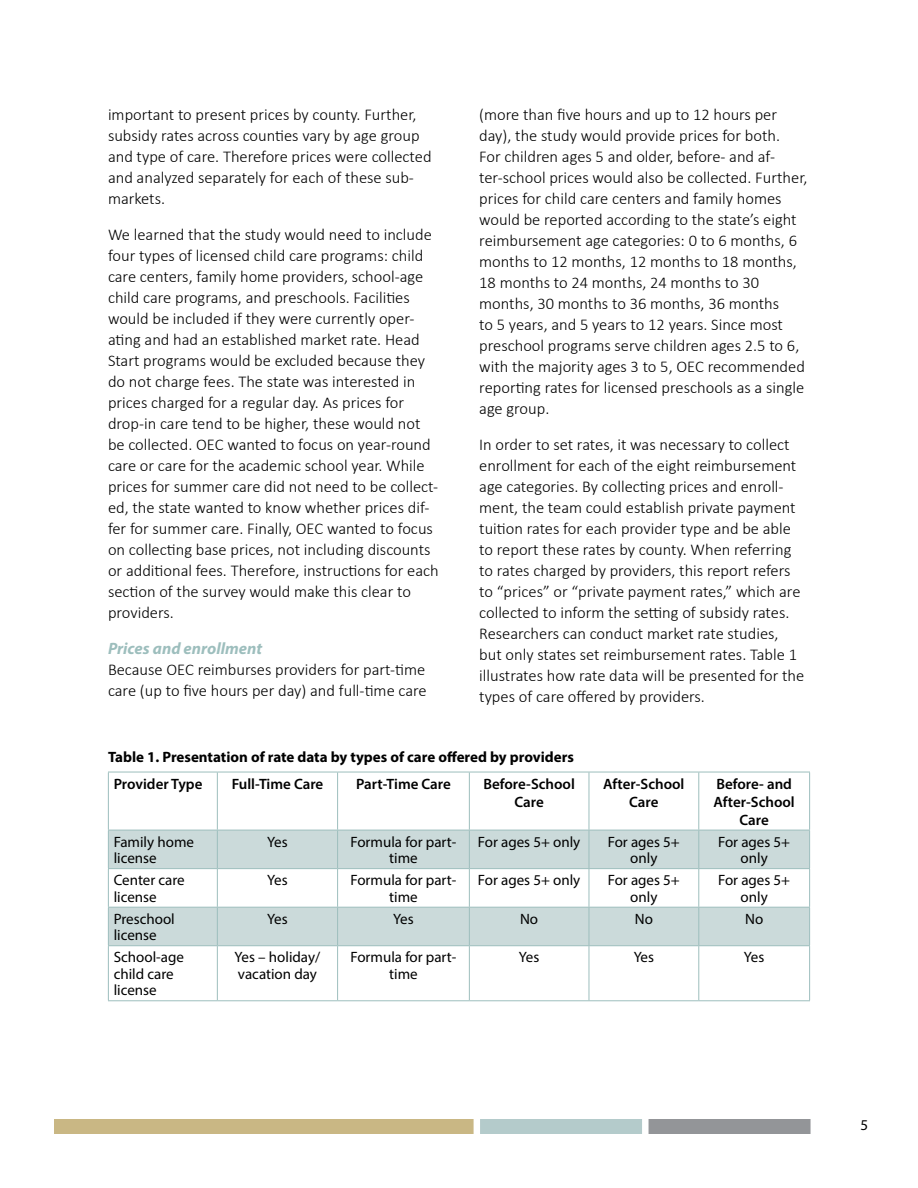
<style>
.page{position:relative;width:918px;height:1188px;background:#fff}
.page>*{position:absolute;margin:0;border:0;box-sizing:border-box;transform-origin:0 0}
.t1{font:300 16.5px/21px "Calibri";color:#000}
.t2{font:italic 700 16.5px "Myriad Pro";color:#9dbebd}
.List_Paragraph{font:15px/16.5px "Myriad Pro";color:#000;text-align:center}
.List_Paragraph-2{font:600 15px/18px "Myriad Pro";color:#000;text-align:center}
.t3{font:700 15px "Myriad Pro";color:#000}
</style>
<div class="page">
<div style="left:54px;top:1119px;width:420px;height:15px;background:#c9b784"></div>
<div style="left:480px;top:1119px;width:162px;height:15px;background:#b4cbcb"></div>
<div style="left:649px;top:1119px;width:162px;height:15px;background:#939598"></div>
<svg style="left:109px;top:831px;width:700px;height:114px;fill:#cbdada"></svg>
<hr style="left:108px;top:772px;width:109px;height:1px;background:#9dbebd">
<hr style="left:108px;top:772px;width:1px;height:58px;background:#9dbebd">
<hr style="left:217px;top:772px;width:121px;height:1px;background:#9dbebd">
<hr style="left:217px;top:772px;width:1px;height:58px;background:#9dbebd">
<hr style="left:338px;top:772px;width:131px;height:1px;background:#9dbebd">
<hr style="left:337px;top:772px;width:1px;height:58px;background:#9dbebd">
<hr style="left:469px;top:772px;width:120px;height:1px;background:#9dbebd">
<hr style="left:469px;top:772px;width:1px;height:58px;background:#9dbebd">
<hr style="left:589px;top:772px;width:110px;height:1px;background:#9dbebd">
<hr style="left:589px;top:772px;width:1px;height:58px;background:#9dbebd">
<hr style="left:699px;top:772px;width:111px;height:1px;background:#9dbebd">
<hr style="left:698px;top:772px;width:1px;height:58px;background:#9dbebd">
<hr style="left:809px;top:772px;width:1px;height:58px;background:#9dbebd">
<hr style="left:108px;top:830px;width:109px;height:1px;background:#9dbebd">
<hr style="left:108px;top:830px;width:1px;height:38px;background:#9dbebd">
<hr style="left:217px;top:830px;width:121px;height:1px;background:#9dbebd">
<hr style="left:217px;top:830px;width:1px;height:38px;background:#9dbebd">
<hr style="left:338px;top:830px;width:131px;height:1px;background:#9dbebd">
<hr style="left:337px;top:830px;width:1px;height:38px;background:#9dbebd">
<hr style="left:469px;top:830px;width:120px;height:1px;background:#9dbebd">
<hr style="left:469px;top:830px;width:1px;height:38px;background:#9dbebd">
<hr style="left:589px;top:830px;width:110px;height:1px;background:#9dbebd">
<hr style="left:589px;top:830px;width:1px;height:38px;background:#9dbebd">
<hr style="left:699px;top:830px;width:111px;height:1px;background:#9dbebd">
<hr style="left:698px;top:830px;width:1px;height:38px;background:#9dbebd">
<hr style="left:809px;top:830px;width:1px;height:38px;background:#9dbebd">
<hr style="left:108px;top:868px;width:109px;height:1px;background:#9dbebd">
<hr style="left:108px;top:869px;width:1px;height:38px;background:#9dbebd">
<hr style="left:217px;top:868px;width:121px;height:1px;background:#9dbebd">
<hr style="left:217px;top:869px;width:1px;height:38px;background:#9dbebd">
<hr style="left:338px;top:868px;width:131px;height:1px;background:#9dbebd">
<hr style="left:337px;top:869px;width:1px;height:38px;background:#9dbebd">
<hr style="left:469px;top:868px;width:120px;height:1px;background:#9dbebd">
<hr style="left:469px;top:869px;width:1px;height:38px;background:#9dbebd">
<hr style="left:589px;top:868px;width:110px;height:1px;background:#9dbebd">
<hr style="left:589px;top:869px;width:1px;height:38px;background:#9dbebd">
<hr style="left:699px;top:868px;width:111px;height:1px;background:#9dbebd">
<hr style="left:698px;top:869px;width:1px;height:38px;background:#9dbebd">
<hr style="left:809px;top:869px;width:1px;height:38px;background:#9dbebd">
<hr style="left:108px;top:907px;width:109px;height:1px;background:#9dbebd">
<hr style="left:108px;top:908px;width:1px;height:37px;background:#9dbebd">
<hr style="left:217px;top:907px;width:121px;height:1px;background:#9dbebd">
<hr style="left:217px;top:908px;width:1px;height:37px;background:#9dbebd">
<hr style="left:338px;top:907px;width:131px;height:1px;background:#9dbebd">
<hr style="left:337px;top:908px;width:1px;height:37px;background:#9dbebd">
<hr style="left:469px;top:907px;width:120px;height:1px;background:#9dbebd">
<hr style="left:469px;top:908px;width:1px;height:37px;background:#9dbebd">
<hr style="left:589px;top:907px;width:110px;height:1px;background:#9dbebd">
<hr style="left:589px;top:908px;width:1px;height:37px;background:#9dbebd">
<hr style="left:699px;top:907px;width:111px;height:1px;background:#9dbebd">
<hr style="left:698px;top:908px;width:1px;height:37px;background:#9dbebd">
<hr style="left:809px;top:908px;width:1px;height:37px;background:#9dbebd">
<hr style="left:108px;top:945px;width:109px;height:1px;background:#9dbebd">
<hr style="left:108px;top:946px;width:1px;height:54px;background:#9dbebd">
<hr style="left:217px;top:945px;width:121px;height:1px;background:#9dbebd">
<hr style="left:217px;top:946px;width:1px;height:54px;background:#9dbebd">
<hr style="left:338px;top:945px;width:131px;height:1px;background:#9dbebd">
<hr style="left:337px;top:946px;width:1px;height:54px;background:#9dbebd">
<hr style="left:469px;top:945px;width:120px;height:1px;background:#9dbebd">
<hr style="left:469px;top:946px;width:1px;height:54px;background:#9dbebd">
<hr style="left:589px;top:945px;width:110px;height:1px;background:#9dbebd">
<hr style="left:589px;top:946px;width:1px;height:54px;background:#9dbebd">
<hr style="left:699px;top:945px;width:111px;height:1px;background:#9dbebd">
<hr style="left:698px;top:946px;width:1px;height:54px;background:#9dbebd">
<hr style="left:809px;top:946px;width:1px;height:54px;background:#9dbebd">
<hr style="left:108px;top:1000px;width:109px;height:1px;background:#9dbebd">
<hr style="left:217px;top:1000px;width:121px;height:1px;background:#9dbebd">
<hr style="left:338px;top:1000px;width:131px;height:1px;background:#9dbebd">
<hr style="left:469px;top:1000px;width:120px;height:1px;background:#9dbebd">
<hr style="left:589px;top:1000px;width:110px;height:1px;background:#9dbebd">
<hr style="left:699px;top:1000px;width:111px;height:1px;background:#9dbebd">
<p class="t1" style="left:108px;top:104px;width:325px">important to present prices by county. Further, subsidy rates across counties vary by age group and type of care. Therefore prices were collected and analyzed separately for each of these sub&shy;markets.</p>
<p class="t1" style="left:108px;top:224px;width:332px">We learned that the study would need to include four types of licensed child care programs: child care centers, family home providers, school-age child care programs, and preschools. Facilities would be included if they were currently oper&shy;ating and had an established market rate. Head Start programs would be excluded because they do not charge fees. The state was interested in prices charged for a regular day. As prices for drop-in care tend to be higher, these would not be collected. OEC wanted to focus on year-round care or care for the academic school year. While prices for summer care did not need to be collect&shy;ed, the state wanted to know whether prices dif&shy;fer for summer care. Finally, OEC wanted to focus on collecting base prices, not including discounts or additional fees. Therefore, instructions for each section of the survey would make this clear to providers.</p>
<p class="t2" style="left:108px;top:638px;width:156px">Prices and enrollment</p>
<p class="t1" style="left:108px;top:659px;width:320px">Because OEC reimburses providers for part-time care (up to five hours per day) and full-time care</p>
<p class="t1" style="left:479px;top:104px;width:330px">(more than five hours and up to 12 hours per day), the study would provide prices for both.<br>For children ages 5 and older, before- and af&shy;ter-school prices would also be collected. Further, prices for child care centers and family homes would be reported according to the state’s eight reimbursement age categories: 0 to 6 months, 6 months to 12 months, 12 months to 18 months, 18 months to 24 months, 24 months to 30 months, 30 months to 36 months, 36 months<br>to 5 years, and 5 years to 12 years. Since most preschool programs serve children ages 2.5 to 6, with the majority ages 3 to 5, OEC recommended reporting rates for licensed preschools as a single age group.</p>
<p class="t1" style="left:479px;top:434px;width:327px">In order to set rates, it was necessary to collect enrollment for each of the eight reimbursement age categories. By collecting prices and enroll&shy;ment, the team could establish private payment tuition rates for each provider type and be able to report these rates by county. When referring to rates charged by providers, this report refers to “prices” or “private payment rates,” which are collected to inform the setting of subsidy rates.<br>Researchers can conduct market rate studies, but only states set reimbursement rates. Table 1 illustrates how rate data will be presented for the types of care offered by providers.</p>
<p class="t3" style="left:108px;top:748px;width:468px">Table 1. Presentation of rate data by types of care offered by providers</p>
<p class="List_Paragraph-2" style="left:114px;top:774px;width:90px">Provider Type</p>
<p class="List_Paragraph-2" style="left:232px;top:774px;width:93px">Full-Time Care</p>
<p class="List_Paragraph-2" style="left:356px;top:774px;width:96px">Part-Time Care</p>
<p class="List_Paragraph-2" style="left:483px;top:774px;width:93px">Before-School<br>Care</p>
<p class="List_Paragraph-2" style="left:603px;top:774px;width:83px">After-School<br>Care</p>
<p class="List_Paragraph-2" style="left:714px;top:774px;width:83px">Before- and<br>After-School<br>Care</p>
<p class="List_Paragraph" style="left:114px;top:833px;width:82px;text-align:left">Family home license</p>
<p class="List_Paragraph" style="left:267px;top:833px;width:22px">Yes</p>
<p class="List_Paragraph" style="left:351px;top:833px;width:107px">Formula for part&shy;time</p>
<p class="List_Paragraph" style="left:478px;top:833px;width:104px">For ages 5+ only</p>
<p class="List_Paragraph" style="left:608px;top:833px;width:74px">For ages 5+ only</p>
<p class="List_Paragraph" style="left:718px;top:833px;width:74px">For ages 5+ only</p>
<p class="List_Paragraph" style="left:114px;top:872px;width:73px;text-align:left">Center care license</p>
<p class="List_Paragraph" style="left:267px;top:872px;width:22px">Yes</p>
<p class="List_Paragraph" style="left:351px;top:872px;width:107px">Formula for part&shy;time</p>
<p class="List_Paragraph" style="left:478px;top:872px;width:104px">For ages 5+ only</p>
<p class="List_Paragraph" style="left:608px;top:872px;width:74px">For ages 5+ only</p>
<p class="List_Paragraph" style="left:718px;top:872px;width:74px">For ages 5+ only</p>
<p class="List_Paragraph" style="left:114px;top:910px;width:63px;text-align:left">Preschool license</p>
<p class="List_Paragraph" style="left:267px;top:910px;width:22px">Yes</p>
<p class="List_Paragraph" style="left:393px;top:910px;width:22px">Yes</p>
<p class="List_Paragraph" style="left:520px;top:910px;width:20px">No</p>
<p class="List_Paragraph" style="left:635px;top:910px;width:20px">No</p>
<p class="List_Paragraph" style="left:745px;top:910px;width:20px">No</p>
<p class="List_Paragraph" style="left:114px;top:949px;width:72px;text-align:left">School-age child care license</p>
<p class="List_Paragraph" style="left:235px;top:949px;width:87px;text-align:left">Yes – holiday/ vacation day</p>
<p class="List_Paragraph" style="left:351px;top:949px;width:107px">Formula for part&shy;time</p>
<p class="List_Paragraph" style="left:519px;top:949px;width:22px">Yes</p>
<p class="List_Paragraph" style="left:634px;top:949px;width:22px">Yes</p>
<p class="List_Paragraph" style="left:744px;top:949px;width:22px">Yes</p>
<p class="List_Paragraph" style="left:861px;top:1117px;width:9px">5</p>
</div>
